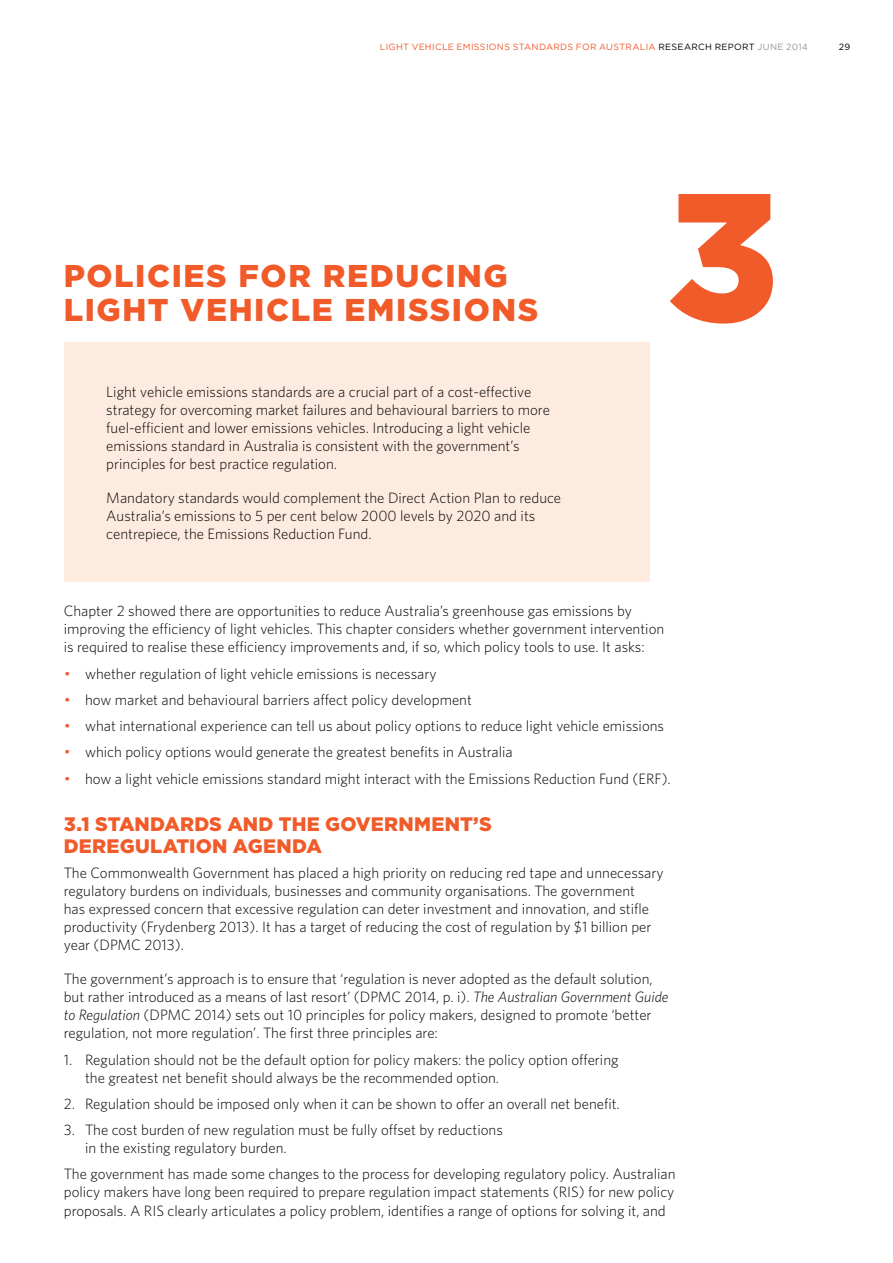
<style>
.page{position:relative;width:893px;height:1263px;background:#fff}
.page>*{position:absolute;margin:0;border:0;box-sizing:border-box;transform-origin:0 0}
.CCA_ChapterHeading1{font:900 181.5px "Gotham";color:#f15a29}
.CCA_ChapterHeading1-2{font:900 31.5px/34.5px "Gotham";letter-spacing:.05em;color:#f15a29}
.CCA_ChapterHeading2{font:900 19.5px/22.5px "Gotham";letter-spacing:.01em;color:#f15a29}
.CCA_BodyCopy{font:300 15px/18px "Whitney";color:#000}
.t1{font:9px "Gotham";letter-spacing:.03em;color:#f15a29}
.CCA_PageNumbers{font:9px "Gotham";color:#000}
.s1{color:#000}
.s2{color:#939598}
.s3{font-family:"Gotham";color:#f15a29}
.s4{font-style:italic}
</style>
<div class="page">
<div style="left:64px;top:342px;width:585px;height:240px;background:#feebdf"></div>
<p class="t1" style="left:380px;top:42px;width:429px">LIGHT VEHICLE EMISSIONS STANDARDS FOR AUSTRALIA <span class="s1">RESEARCH REPORT</span> <span class="s2">JUNE 2014</span></p>
<p class="CCA_PageNumbers" style="left:839px;top:42px;width:13px">29</p>
<p class="CCA_ChapterHeading1-2" style="left:64px;top:257px;width:476px">POLICIES FOR REDUCING<br>LIGHT VEHICLE EMISSIONS</p>
<p class="CCA_BodyCopy" style="left:106px;top:382px;width:445px">Light vehicle emissions standards are a crucial part of a cost-effective strategy for overcoming market failures and behavioural barriers to more fuel-efficient and lower emissions vehicles. Introducing a light vehicle emissions standard in Australia is consistent with the government’s principles for best practice regulation.</p>
<p class="CCA_BodyCopy" style="left:106px;top:489px;width:456px">Mandatory standards would complement the Direct Action Plan to reduce<br>Australia’s emissions to 5 per cent below 2000 levels by 2020 and its centrepiece, the Emissions Reduction Fund.</p>
<p class="CCA_ChapterHeading1" style="left:666px;top:152px;width:114px">3</p>
<p class="CCA_BodyCopy" style="left:64px;top:602px;width:602px">Chapter 2 showed there are opportunities to reduce Australia’s greenhouse gas emissions by improving the efficiency of light vehicles. This chapter considers whether government intervention is required to realise these efficiency improvements and, if so, which policy tools to use. It asks:</p>
<p class="CCA_BodyCopy" style="left:64px;top:664px;width:374px"><span class="s3">•</span> whether regulation of light vehicle emissions is necessary</p>
<p class="CCA_BodyCopy" style="left:64px;top:690px;width:410px"><span class="s3">•</span> how market and behavioural barriers affect policy development</p>
<p class="CCA_BodyCopy" style="left:64px;top:716px;width:602px"><span class="s3">•</span> what international experience can tell us about policy options to reduce light vehicle emissions</p>
<p class="CCA_BodyCopy" style="left:64px;top:743px;width:451px"><span class="s3">•</span> which policy options would generate the greatest benefits in Australia</p>
<p class="CCA_BodyCopy" style="left:64px;top:769px;width:608px"><span class="s3">•</span> how a light vehicle emissions standard might interact with the Emissions Reduction Fund (ERF).</p>
<p class="CCA_ChapterHeading2" style="left:64px;top:812px;width:429px">3.1 STANDARDS AND THE GOVERNMENT’S<br>DEREGULATION AGENDA</p>
<p class="CCA_BodyCopy" style="left:64px;top:863px;width:601px">The Commonwealth Government has placed a high priority on reducing red tape and unnecessary regulatory burdens on individuals, businesses and community organisations. The government<br>has expressed concern that excessive regulation can deter investment and innovation, and stifle productivity (Frydenberg 2013). It has a target of reducing the cost of regulation by $1 billion per year (DPMC 2013).</p>
<p class="CCA_BodyCopy" style="left:64px;top:970px;width:606px">The government’s approach is to ensure that ‘regulation is never adopted as the default solution, but rather introduced as a means of last resort’ (DPMC 2014, p. i). <span class="s4">The Australian Government Guide to Regulation</span> (DPMC 2014) sets out 10 principles for policy makers, designed to promote ‘better regulation, not more regulation’. The first three principles are:</p>
<p class="CCA_BodyCopy" style="left:85px;top:1050px;width:535px;text-indent:-21px">1. Regulation should not be the default option for policy makers: the policy option offering the greatest net benefit should always be the recommended option.</p>
<p class="CCA_BodyCopy" style="left:64px;top:1094px;width:557px">2. Regulation should be imposed only when it can be shown to offer an overall net benefit.</p>
<p class="CCA_BodyCopy" style="left:85px;top:1120px;width:419px;text-indent:-21px">3. The cost burden of new regulation must be fully offset by reductions in the existing regulatory burden.</p>
<p class="CCA_BodyCopy" style="left:64px;top:1165px;width:613px;text-align:justify">The government has made some changes to the process for developing regulatory policy. Australian policy makers have long been required to prepare regulation impact statements (RIS) for new policy proposals. A RIS clearly articulates a policy problem, identifies a range of options for solving it, and</p>
</div>
